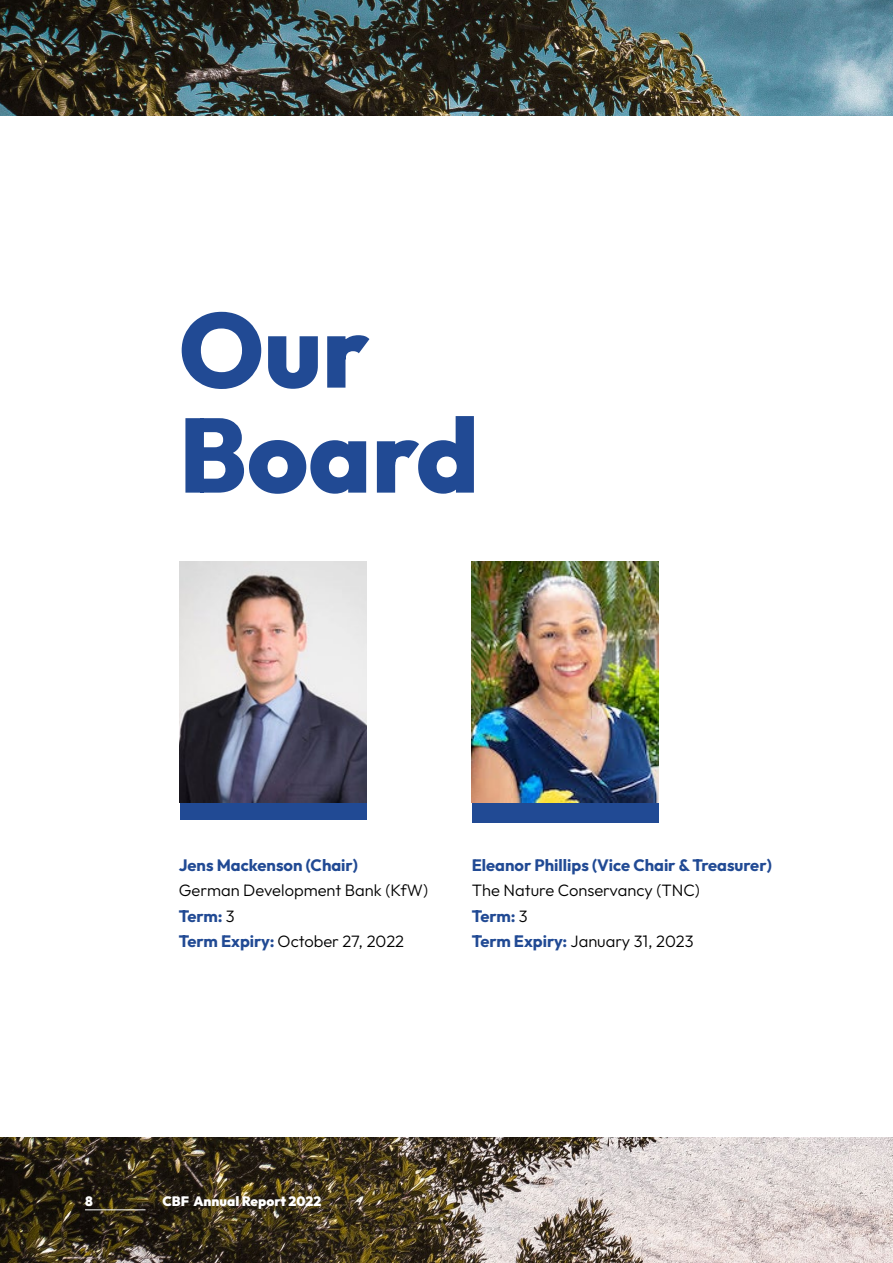
<style>
.page{position:relative;width:893px;height:1263px;background:#fff}
.page>*{position:absolute;margin:0;border:0;box-sizing:border-box;transform-origin:0 0}
.t1{font:800 105px/105px "Outfit";color:#214a94}
.t2{font:300 16.5px/25.5px "Outfit";color:#000}
.t3{font:700 16.5px "Outfit";color:#214a94}
.t4{font:900 13.5px "Outfit";color:#fff}
.s1{font-weight:700;color:#214a94}
</style>
<div class="page">
<img style="left:0;top:0;width:893px;height:1263px">
<div style="left:0;top:116px;width:893px;height:1020px;background:#fff"></div>
<div style="left:180px;top:561px;width:187px;height:259px;background:#214a94"></div>
<img style="left:180px;top:561px;width:187px;height:241px">
<div style="left:472px;top:561px;width:186px;height:262px;background:#214a94"></div>
<img style="left:472px;top:561px;width:186px;height:241px">
<hr style="left:85px;top:1209px;width:61px;height:1px;background:#fff">
<h1 class="t1" style="left:179px;top:296px;width:302px">Our<br>Board</h1>
<p class="t3" style="left:179px;top:854px;width:181px">Jens Mackenson (Chair)</p>
<p class="t2" style="left:179px;top:877px;width:251px">German Development Bank (KfW)<br><span class="s1">Term:</span> 3<br><span class="s1">Term Expiry:</span> October 27, 2022</p>
<p class="t3" style="left:472px;top:854px;width:301px">Eleanor Phillips (Vice Chair &amp; Treasurer)</p>
<p class="t2" style="left:472px;top:877px;width:230px">The Nature Conservancy (TNC)<br><span class="s1">Term:</span> 3<br><span class="s1">Term Expiry:</span> January 31, 2023</p>
<p class="t4" style="left:85px;top:1192px;width:9px">8</p>
<p class="t4" style="left:163px;top:1192px;width:160px">CBF Annual Report 2022</p>
</div>
